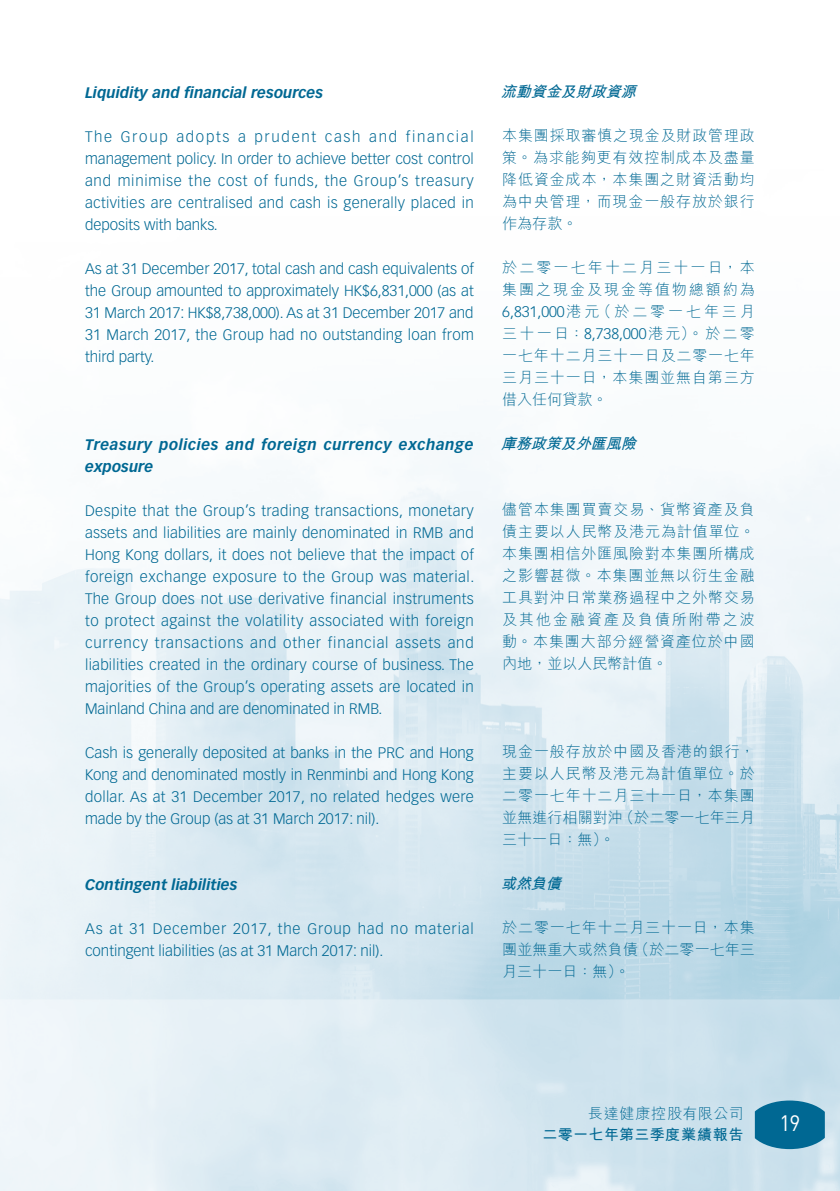
<style>
.page{position:relative;width:840px;height:1191px;background:#fff}
.page>*{position:absolute;margin:0;border:0;box-sizing:border-box;transform-origin:0 0}
.t1{font:22px "DIN";color:#fff;scale:.95 1}
.Body_text{font:300 15px/22px "Vectora LT Std";letter-spacing:.015em;color:#006893;text-align:justify}
.內文{font:300 15px/22px "M Hei HK";letter-spacing:.06em;color:#006893;text-align:justify}
.Subhead_3{font:italic 700 15px "Vectora LT Std";color:#006893}
.Subhead_3-2{font:italic 700 15px/22px "Vectora LT Std";letter-spacing:.035em;color:#006893}
.副標題3{font:italic 700 15px "M Hei HK";color:#006893}
.t2{font:700 15px "M Hei HK";letter-spacing:.03em;color:#006893}
.s1{font-family:"Vectora LT Std"}
</style>
<div class="page">
<img style="left:1px;top:441px;width:838px;height:750px">
<svg style="left:754px;top:1100px;width:70px;height:49px;background:#1e7aa0"></svg>
<p class="Subhead_3" style="left:85px;top:83px;width:239px">Liquidity and financial resources</p>
<p class="Body_text" style="left:85px;top:125px;width:390px">The Group adopts a prudent cash and financial management policy. In order to achieve better cost control and minimise the cost of funds, the Group’s treasury activities are centralised and cash is generally placed in deposits with banks.</p>
<p class="Body_text" style="left:85px;top:257px;width:390px">As at 31 December 2017, total cash and cash equivalents of the Group amounted to approximately HK$6,831,000 (as at 31 March 2017: HK$8,738,000). As at 31 December 2017 and 31 March 2017, the Group had no outstanding loan from third party.</p>
<p class="Subhead_3-2" style="left:85px;top:433px;width:390px">Treasury policies and foreign currency exchange exposure</p>
<p class="Body_text" style="left:85px;top:499px;width:390px">Despite that the Group’s trading transactions, monetary assets and liabilities are mainly denominated in RMB and Hong Kong dollars, it does not believe that the impact of foreign exchange exposure to the Group was material.<br>The Group does not use derivative financial instruments to protect against the volatility associated with foreign currency transactions and other financial assets and liabilities created in the ordinary course of business. The majorities of the Group’s operating assets are located in Mainland China and are denominated in RMB.</p>
<p class="Body_text" style="left:85px;top:741px;width:390px">Cash is generally deposited at banks in the PRC and Hong Kong and denominated mostly in Renminbi and Hong Kong dollar. As at 31 December 2017, no related hedges were made by the Group (as at 31 March 2017: nil).</p>
<p class="Subhead_3" style="left:85px;top:875px;width:154px">Contingent liabilities</p>
<p class="Body_text" style="left:85px;top:917px;width:390px">As at 31 December 2017, the Group had no material contingent liabilities (as at 31 March 2017: nil).</p>
<p class="副標題3" style="left:500px;top:80px;width:142px">流動資金及財政資源</p>
<p class="內文" style="left:502px;top:124px;width:254px">本集團採取審慎之現金及財政管理政策。為求能夠更有效控制成本及盡量降低資金成本，本集團之財資活動均為中央管理，而現金一般存放於銀行作為存款。</p>
<p class="內文" style="left:502px;top:256px;width:254px">於二零一七年十二月三十一日，本集團之現金及現金等值物總額約為<span class="s1">6,831,000</span>港元（於二零一七年三月三十一日：<span class="s1">8,738,000</span>港元）。於二零一七年十二月三十一日及二零一七年三月三十一日，本集團並無自第三方借入任何貸款。</p>
<p class="副標題3" style="left:500px;top:432px;width:142px">庫務政策及外匯風險</p>
<p class="內文" style="left:502px;top:498px;width:254px">儘管本集團買賣交易、貨幣資產及負債主要以人民幣及港元為計值單位。本集團相信外匯風險對本集團所構成之影響甚微。本集團並無以衍生金融工具對沖日常業務過程中之外幣交易及其他金融資產及負債所附帶之波動。本集團大部分經營資產位於中國內地，並以人民幣計值。</p>
<p class="內文" style="left:502px;top:740px;width:254px">現金一般存放於中國及香港的銀行，主要以人民幣及港元為計值單位。於二零一七年十二月三十一日，本集團並無進行相關對沖（於二零一七年三月三十一日：無）。</p>
<p class="副標題3" style="left:500px;top:872px;width:67px">或然負債</p>
<p class="內文" style="left:502px;top:916px;width:254px">於二零一七年十二月三十一日，本集團並無重大或然負債（於二零一七年三月三十一日：無）。</p>
<p class="內文" style="left:587px;top:1102px;width:157px">長達健康控股有限公司</p>
<p class="t2" style="left:542px;top:1123px;width:202px">二零一七年第三季度業績報告</p>
<h1 class="t1" style="left:778px;top:1109px;width:24px">19</h1>
</div>
